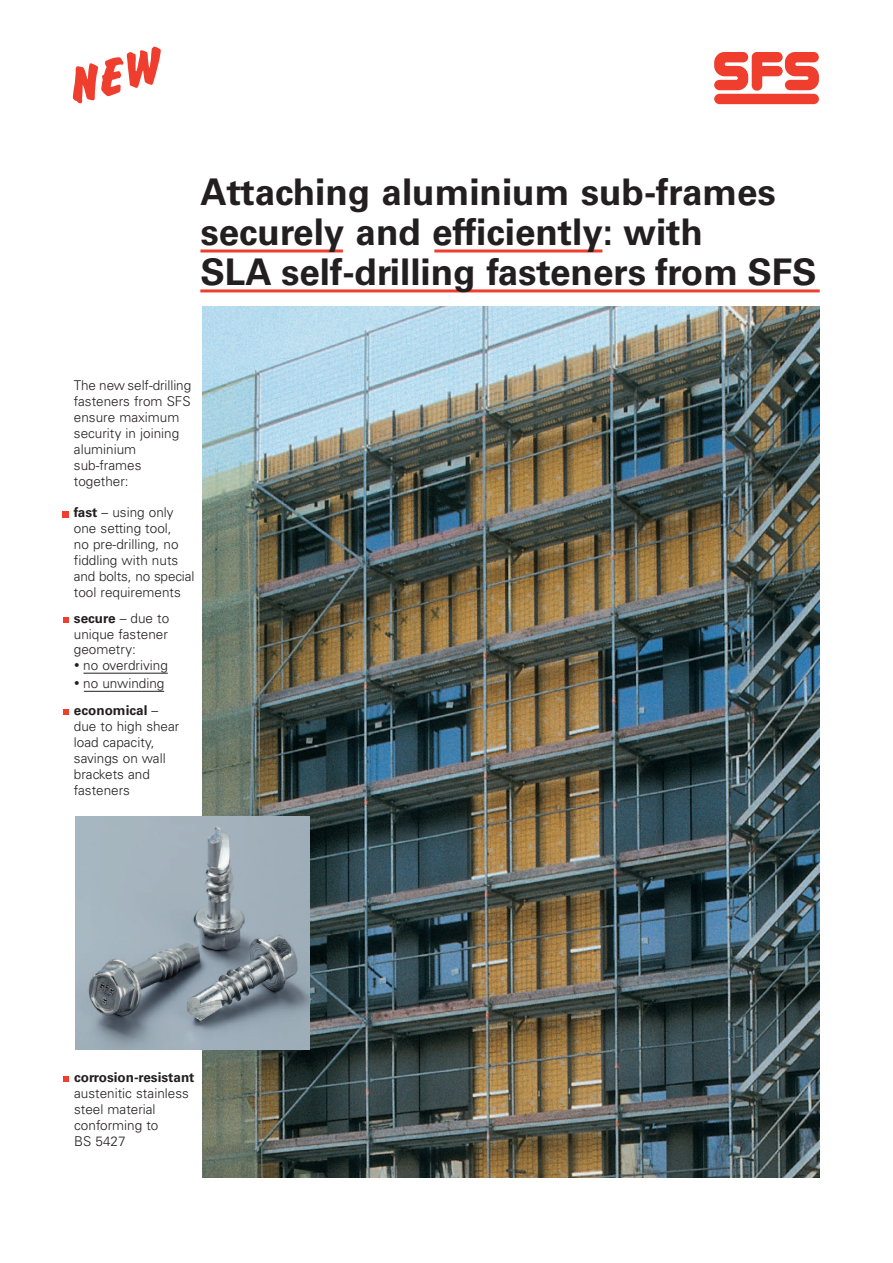
<style>
.page{position:relative;width:893px;height:1263px;background:#fff}
.page>*{position:absolute;margin:0;border:0;box-sizing:border-box;transform-origin:0 0}
.t1{font:700 36.75px/39.9px "Univers";color:#231f20}
.t2{font:300 13.5px/15.9px "Univers";color:#231f20}
.t3{font:700 13.5px "Univers";color:#231f20}
.s1{font-weight:700}
</style>
<div class="page">
<img style="left:202px;top:306px;width:617px;height:872px">
<img style="left:75px;top:816px;width:234px;height:234px">
<svg style="left:714px;top:52px;width:104px;height:39px"></svg>
<div style="left:714px;top:94px;width:104px;height:10px;background:#ef3e2e;border-radius:5px"></div>
<div style="left:62px;top:511px;width:7px;height:7px;background:#ef3e2e"></div>
<svg style="left:63px;top:617px;width:6px;height:6px"></svg>
<svg style="left:63px;top:709px;width:6px;height:6px"></svg>
<svg style="left:63px;top:1076px;width:6px;height:6px"></svg>
<hr style="left:200px;top:289px;width:619px;height:3px;background:#ef3e2e">
<hr style="left:200px;top:249px;width:143px;height:3px;background:#ef3e2e">
<hr style="left:434px;top:249px;width:168px;height:3px;background:#ef3e2e">
<hr style="left:83px;top:673px;width:85px;height:1px;background:#231f20">
<hr style="left:84px;top:691px;width:80px;height:1px;background:#231f20">
<h1 class="t1" style="left:200px;top:176px;width:618px">Attaching aluminium sub-frames securely and efficiently: with<br>SLA self-drilling fasteners from SFS</h1>
<p class="t2" style="left:74px;top:379px;width:119px">The new self-drilling fasteners from SFS ensure maximum security in joining aluminium sub-frames together:</p>
<p class="t2" style="left:74px;top:506px;width:122px"><span class="s1">fast</span> – using only one setting tool,<br>no pre-drilling, no fiddling with nuts and bolts, no special tool requirements</p>
<p class="t2" style="left:74px;top:611px;width:97px;text-align:justify"><span class="s1">secure</span> – due to unique fastener geometry:</p>
<p class="t2" style="left:74px;top:659px;width:95px">• no overdriving</p>
<p class="t2" style="left:74px;top:671px;width:92px;line-height:27px">• no unwinding <span class="s1">economical</span> –</p>
<p class="t2" style="left:74px;top:720px;width:107px">due to high shear load capacity, savings on wall brackets and fasteners</p>
<p class="t3" style="left:74px;top:1072px;width:122px">corrosion-resistant</p>
<p class="t2" style="left:74px;top:1086px;width:116px">austenitic stainless steel material conforming to<br>BS 5427</p>
</div>
